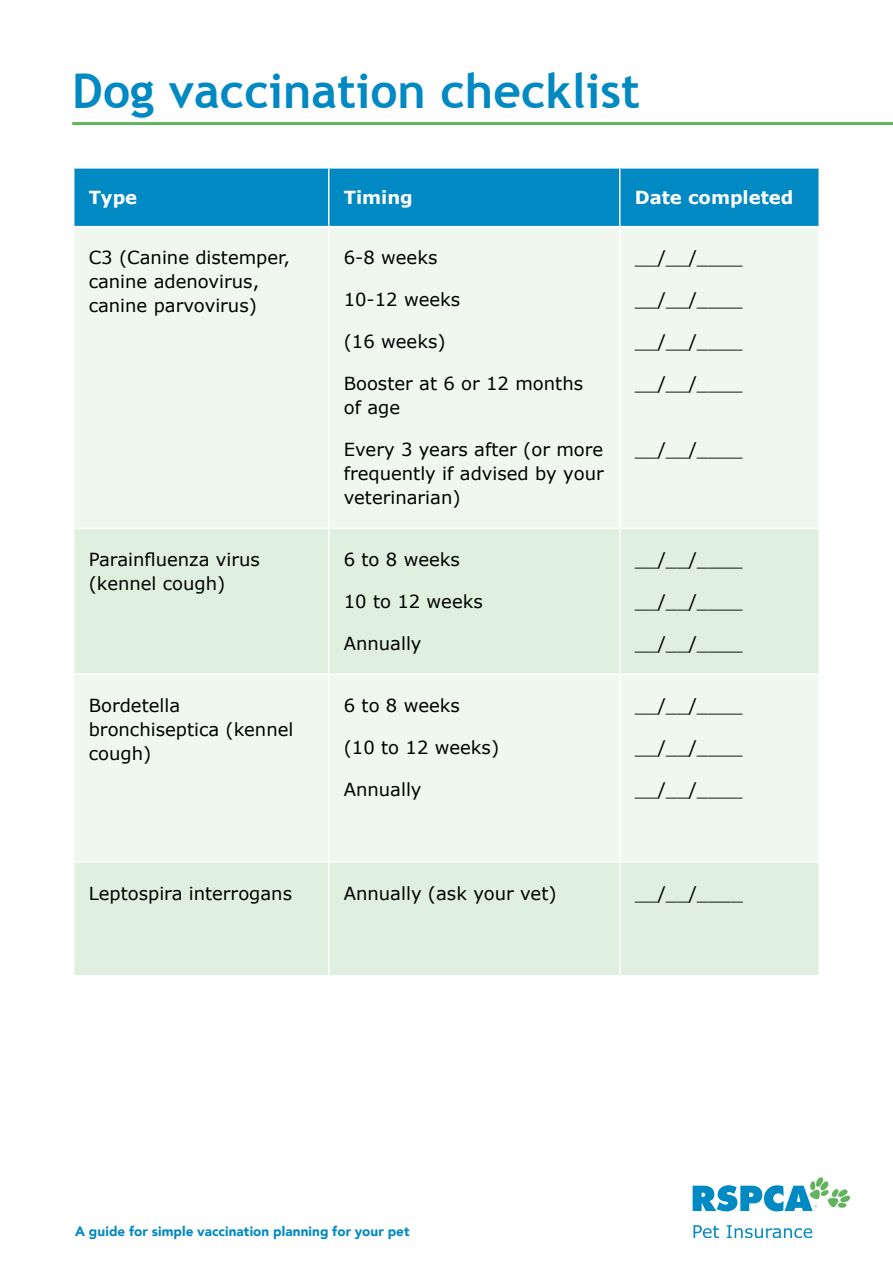
<style>
.page{position:relative;width:893px;height:1263px;background:#fff}
.page>*{position:absolute;margin:0;border:0;box-sizing:border-box;transform-origin:0 0}
.t1{font:700 48px "Trebuchet MS";color:#0089c3}
.t2{font:18px/24px "Verdana";color:#000}
.t3{font:700 18px "Verdana";color:#fff}
.t4{font:900 13.5px "Avenir";letter-spacing:.005em;color:#0089c3}
</style>
<div class="page">
<svg style="left:693px;top:1225px;width:26px;height:13px"></svg>
<svg style="left:727px;top:1225px;width:85px;height:13px"></svg>
<svg style="left:693px;top:1177px;width:157px;height:34px"></svg>
<div style="left:74px;top:169px;width:744px;height:57px;background:#0089c3"></div>
<div style="left:75px;top:228px;width:743px;height:300px;background:#eff7ef"></div>
<svg style="left:74px;top:529px;width:744px;height:446px;fill:#dff0de"></svg>
<hr style="left:328px;top:169px;width:1px;height:57px;background:#fff">
<hr style="left:619px;top:169px;width:1px;height:57px;background:#fff">
<hr style="left:328px;top:227px;width:1px;height:301px;background:#fff">
<hr style="left:619px;top:227px;width:1px;height:301px;background:#fff">
<hr style="left:328px;top:529px;width:1px;height:144px;background:#fff">
<hr style="left:619px;top:529px;width:1px;height:144px;background:#fff">
<hr style="left:73px;top:673px;width:256px;height:2px;background:#fff">
<hr style="left:329px;top:673px;width:291px;height:2px;background:#fff">
<hr style="left:328px;top:675px;width:1px;height:186px;background:#fff">
<hr style="left:620px;top:673px;width:200px;height:2px;background:#fff">
<hr style="left:619px;top:675px;width:1px;height:186px;background:#fff">
<hr style="left:73px;top:861px;width:256px;height:2px;background:#fff">
<hr style="left:329px;top:861px;width:291px;height:2px;background:#fff">
<hr style="left:328px;top:863px;width:1px;height:112px;background:#fff">
<hr style="left:620px;top:861px;width:200px;height:2px;background:#fff">
<hr style="left:619px;top:863px;width:1px;height:112px;background:#fff">
<hr style="left:72px;top:122px;width:821px;height:3px;background:#61b35c">
<h1 class="t1" style="left:72px;top:61px;width:569px">Dog vaccination checklist</h1>
<p class="t3" style="left:89px;top:186px;width:50px">Type</p>
<p class="t3" style="left:344px;top:186px;width:71px">Timing</p>
<p class="t3" style="left:635px;top:186px;width:160px">Date completed</p>
<p class="t2" style="left:89px;top:246px;width:203px">C3 (Canine distemper, canine adenovirus, canine parvovirus)</p>
<p class="t2" style="left:344px;top:246px;width:95px">6-8 weeks</p>
<p class="t2" style="left:344px;top:288px;width:118px">10-12 weeks</p>
<p class="t2" style="left:344px;top:330px;width:103px">(16 weeks)</p>
<p class="t2" style="left:344px;top:372px;width:241px">Booster at 6 or 12 months of age</p>
<p class="t2" style="left:344px;top:438px;width:261px;text-align:justify">Every 3 years after (or more frequently if advised by your veterinarian)</p>
<p class="t2" style="left:89px;top:548px;width:173px">Parainfluenza virus (kennel cough)</p>
<p class="t2" style="left:344px;top:548px;width:118px">6 to 8 weeks</p>
<p class="t2" style="left:344px;top:590px;width:141px">10 to 12 weeks</p>
<p class="t2" style="left:344px;top:632px;width:79px">Annually</p>
<p class="t2" style="left:89px;top:694px;width:206px">Bordetella bronchiseptica (kennel cough)</p>
<p class="t2" style="left:344px;top:693px;width:118px">6 to 8 weeks</p>
<p class="t2" style="left:344px;top:735px;width:157px">(10 to 12 weeks)</p>
<p class="t2" style="left:344px;top:777px;width:79px">Annually</p>
<p class="t2" style="left:635px;top:246px;width:109px">__/__/____</p>
<p class="t2" style="left:635px;top:288px;width:109px">__/__/____</p>
<p class="t2" style="left:635px;top:330px;width:109px">__/__/____</p>
<p class="t2" style="left:635px;top:372px;width:109px">__/__/____</p>
<p class="t2" style="left:635px;top:438px;width:109px">__/__/____</p>
<p class="t2" style="left:635px;top:548px;width:109px">__/__/____</p>
<p class="t2" style="left:635px;top:590px;width:109px">__/__/____</p>
<p class="t2" style="left:635px;top:632px;width:109px">__/__/____</p>
<p class="t2" style="left:635px;top:693px;width:109px">__/__/____</p>
<p class="t2" style="left:635px;top:735px;width:109px">__/__/____</p>
<p class="t2" style="left:635px;top:777px;width:109px">__/__/____</p>
<p class="t2" style="left:89px;top:881px;width:205px">Leptospira interrogans</p>
<p class="t2" style="left:344px;top:881px;width:214px">Annually (ask your vet)</p>
<p class="t2" style="left:635px;top:881px;width:109px">__/__/____</p>
<p class="t4" style="left:75px;top:1220px;width:336px">A guide for simple vaccination planning for your pet</p>
</div>
